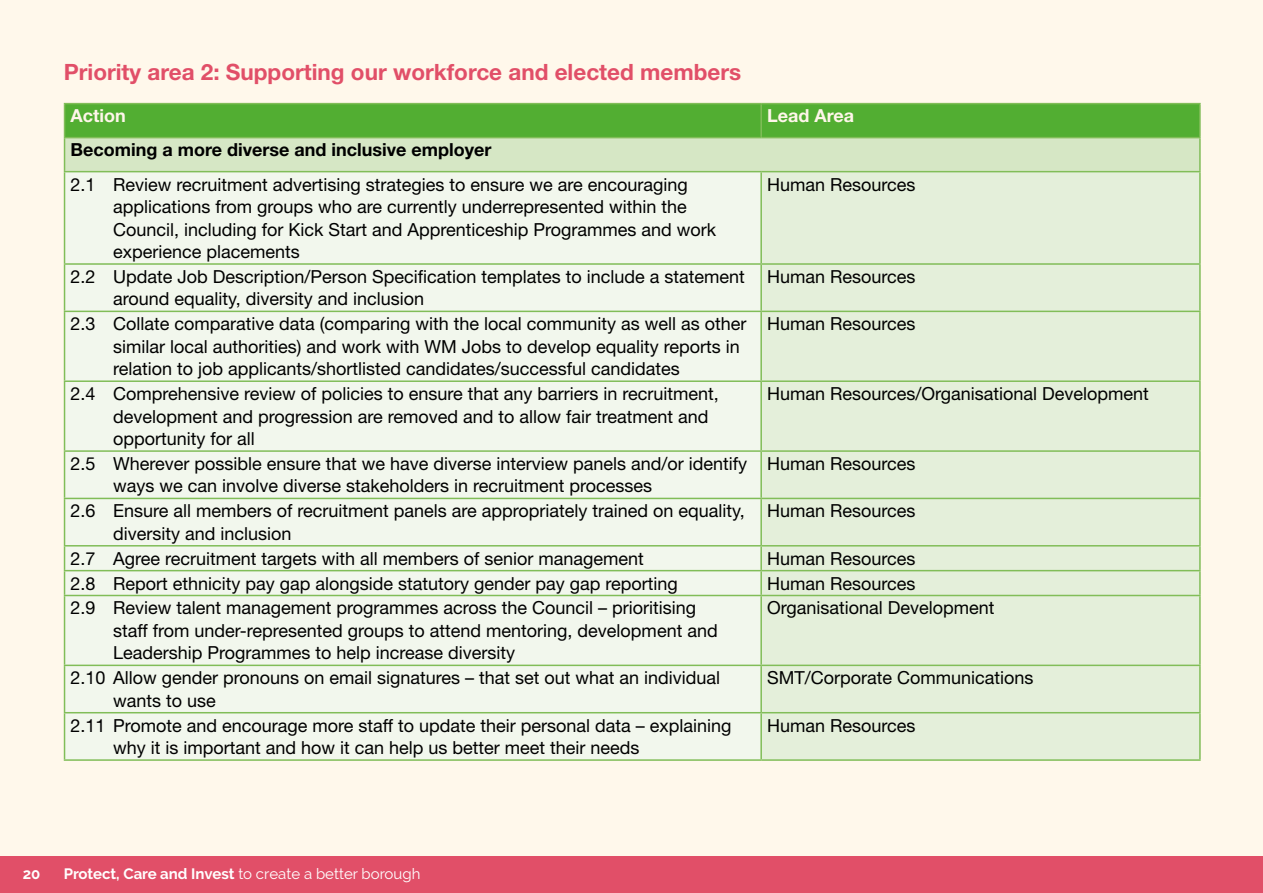
<style>
.page{position:relative;width:1263px;height:893px;background:#fff8eb}
.page>*{position:absolute;margin:0;border:0;box-sizing:border-box;transform-origin:0 0}
.Heading_2_15_18{font:700 22.5px "Helvetica Neue LT Std";color:#e14f68}
.Table_Body_1st_Col{font:18px/22.5px "Helvetica Neue LT Std";color:#000}
.Body_12_15{font:18px "Helvetica Neue LT Std";color:#000}
.Body_12_15-2{font:700 18px "Helvetica Neue LT Std";color:#000}
.Body_12_15-3{font:700 18px "Helvetica Neue LT Std";color:#fff6ea}
.t1{font:15px "Raleway";color:#fff}
.t2{font:700 15px "Raleway";color:#fff}
.s1{font-weight:700}
</style>
<div class="page">
<div style="left:0;top:856px;width:1263px;height:37px;background:#e14f68"></div>
<div style="left:65px;top:104px;width:1134px;height:33px;background:#52ae32"></div>
<div style="left:65px;top:138px;width:1135px;height:34px;background:#d6e7c5"></div>
<div style="left:65px;top:172px;width:695px;height:587px;background:#f2f7ed"></div>
<div style="left:762px;top:172px;width:437px;height:587px;background:#e4efda"></div>
<hr style="left:64px;top:103px;width:697px;height:1px;background:#81bd58">
<hr style="left:64px;top:104px;width:1px;height:33px;background:#81bd58">
<hr style="left:761px;top:103px;width:440px;height:1px;background:#81bd58">
<hr style="left:760px;top:104px;width:2px;height:33px;background:#81bd58">
<hr style="left:1199px;top:104px;width:2px;height:33px;background:#81bd58">
<hr style="left:64px;top:137px;width:697px;height:1px;background:#81bd58">
<hr style="left:64px;top:138px;width:1px;height:33px;background:#81bd58">
<hr style="left:761px;top:137px;width:440px;height:1px;background:#81bd58">
<hr style="left:1199px;top:138px;width:2px;height:33px;background:#81bd58">
<hr style="left:64px;top:171px;width:697px;height:1px;background:#81bd58">
<hr style="left:64px;top:172px;width:1px;height:91px;background:#81bd58">
<hr style="left:761px;top:171px;width:440px;height:1px;background:#81bd58">
<hr style="left:760px;top:172px;width:2px;height:91px;background:#81bd58">
<hr style="left:1199px;top:172px;width:2px;height:91px;background:#81bd58">
<hr style="left:64px;top:263px;width:697px;height:2px;background:#81bd58">
<hr style="left:64px;top:265px;width:1px;height:46px;background:#81bd58">
<hr style="left:761px;top:263px;width:440px;height:2px;background:#81bd58">
<hr style="left:760px;top:265px;width:2px;height:46px;background:#81bd58">
<hr style="left:1199px;top:265px;width:2px;height:46px;background:#81bd58">
<hr style="left:64px;top:311px;width:697px;height:1px;background:#81bd58">
<hr style="left:64px;top:312px;width:1px;height:68px;background:#81bd58">
<hr style="left:761px;top:311px;width:440px;height:1px;background:#81bd58">
<hr style="left:760px;top:312px;width:2px;height:68px;background:#81bd58">
<hr style="left:1199px;top:312px;width:2px;height:68px;background:#81bd58">
<hr style="left:64px;top:380px;width:697px;height:2px;background:#81bd58">
<hr style="left:64px;top:382px;width:1px;height:68px;background:#81bd58">
<hr style="left:761px;top:380px;width:440px;height:2px;background:#81bd58">
<hr style="left:760px;top:382px;width:2px;height:68px;background:#81bd58">
<hr style="left:1199px;top:382px;width:2px;height:68px;background:#81bd58">
<hr style="left:64px;top:450px;width:697px;height:2px;background:#81bd58">
<hr style="left:64px;top:452px;width:1px;height:46px;background:#81bd58">
<hr style="left:761px;top:450px;width:440px;height:2px;background:#81bd58">
<hr style="left:760px;top:452px;width:2px;height:46px;background:#81bd58">
<hr style="left:1199px;top:452px;width:2px;height:46px;background:#81bd58">
<hr style="left:64px;top:498px;width:697px;height:1px;background:#81bd58">
<hr style="left:64px;top:499px;width:1px;height:46px;background:#81bd58">
<hr style="left:761px;top:498px;width:440px;height:1px;background:#81bd58">
<hr style="left:760px;top:499px;width:2px;height:46px;background:#81bd58">
<hr style="left:1199px;top:499px;width:2px;height:46px;background:#81bd58">
<hr style="left:64px;top:545px;width:697px;height:1px;background:#81bd58">
<hr style="left:761px;top:545px;width:440px;height:1px;background:#81bd58">
<hr style="left:760px;top:546px;width:2px;height:24px;background:#81bd58">
<hr style="left:1199px;top:546px;width:2px;height:24px;background:#81bd58">
<hr style="left:64px;top:570px;width:697px;height:1px;background:#81bd58">
<svg style="left:64px;top:546px;width:1px;height:49px"></svg>
<hr style="left:761px;top:570px;width:440px;height:1px;background:#81bd58">
<hr style="left:760px;top:571px;width:2px;height:24px;background:#81bd58">
<hr style="left:1199px;top:571px;width:2px;height:24px;background:#81bd58">
<hr style="left:64px;top:595px;width:697px;height:1px;background:#81bd58">
<hr style="left:64px;top:596px;width:1px;height:69px;background:#81bd58">
<hr style="left:761px;top:595px;width:440px;height:1px;background:#81bd58">
<hr style="left:760px;top:596px;width:2px;height:69px;background:#81bd58">
<hr style="left:1199px;top:596px;width:2px;height:69px;background:#81bd58">
<hr style="left:64px;top:665px;width:697px;height:1px;background:#81bd58">
<hr style="left:64px;top:666px;width:1px;height:46px;background:#81bd58">
<hr style="left:761px;top:665px;width:440px;height:1px;background:#81bd58">
<hr style="left:760px;top:666px;width:2px;height:46px;background:#81bd58">
<hr style="left:1199px;top:666px;width:2px;height:46px;background:#81bd58">
<hr style="left:64px;top:712px;width:697px;height:1px;background:#81bd58">
<hr style="left:64px;top:713px;width:1px;height:46px;background:#81bd58">
<hr style="left:761px;top:712px;width:440px;height:1px;background:#81bd58">
<hr style="left:760px;top:713px;width:2px;height:46px;background:#81bd58">
<hr style="left:1199px;top:713px;width:2px;height:46px;background:#81bd58">
<hr style="left:64px;top:759px;width:697px;height:2px;background:#81bd58">
<hr style="left:761px;top:759px;width:440px;height:2px;background:#81bd58">
<p class="Heading_2_15_18" style="left:64px;top:58px;width:679px">Priority area 2: Supporting our workforce and elected members</p>
<p class="Body_12_15-3" style="left:71px;top:105px;width:57px">Action</p>
<p class="Body_12_15-3" style="left:767px;top:105px;width:89px">Lead Area</p>
<p class="Body_12_15-2" style="left:71px;top:139px;width:422px">Becoming a more diverse and inclusive employer</p>
<p class="Table_Body_1st_Col" style="left:113px;top:173px;width:605px;text-indent:-43px">2.1 Review recruitment advertising strategies to ensure we are encouraging applications from groups who are currently underrepresented within the Council, including for Kick Start and Apprenticeship Programmes and work experience placements</p>
<p class="Body_12_15" style="left:767px;top:173px;width:150px">Human Resources</p>
<p class="Table_Body_1st_Col" style="left:113px;top:265px;width:633px;text-indent:-43px">2.2 Update Job Description/Person Specification templates to include a statement around equality, diversity and inclusion</p>
<p class="Body_12_15" style="left:767px;top:266px;width:150px">Human Resources</p>
<p class="Table_Body_1st_Col" style="left:113px;top:312px;width:635px;text-indent:-43px">2.3 Collate comparative data (comparing with the local community as well as other similar local authorities) and work with WM Jobs to develop equality reports in relation to job applicants/shortlisted candidates/successful candidates</p>
<p class="Body_12_15" style="left:767px;top:313px;width:150px">Human Resources</p>
<p class="Table_Body_1st_Col" style="left:113px;top:382px;width:607px;text-indent:-43px">2.4 Comprehensive review of policies to ensure that any barriers in recruitment, development and progression are removed and to allow fair treatment and opportunity for all</p>
<p class="Body_12_15" style="left:767px;top:383px;width:383px">Human Resources/Organisational Development</p>
<p class="Table_Body_1st_Col" style="left:113px;top:452px;width:636px;text-indent:-43px">2.5 Wherever possible ensure that we have diverse interview panels and/or identify ways we can involve diverse stakeholders in recruitment processes</p>
<p class="Body_12_15" style="left:767px;top:453px;width:150px">Human Resources</p>
<p class="Table_Body_1st_Col" style="left:113px;top:499px;width:633px;text-indent:-43px">2.6 Ensure all members of recruitment panels are appropriately trained on equality, diversity and inclusion</p>
<p class="Body_12_15" style="left:767px;top:500px;width:150px">Human Resources</p>
<p class="Table_Body_1st_Col" style="left:71px;top:547px;width:575px">2.7 Agree recruitment targets with all members of senior management</p>
<p class="Body_12_15" style="left:767px;top:547px;width:150px">Human Resources</p>
<p class="Table_Body_1st_Col" style="left:71px;top:572px;width:609px">2.8 Report ethnicity pay gap alongside statutory gender pay gap reporting</p>
<p class="Body_12_15" style="left:767px;top:572px;width:150px">Human Resources</p>
<p class="Table_Body_1st_Col" style="left:113px;top:596px;width:606px;text-indent:-43px">2.9 Review talent management programmes across the Council – prioritising staff from under-represented groups to attend mentoring, development and<br>Leadership Programmes to help increase diversity</p>
<p class="Body_12_15" style="left:767px;top:597px;width:229px">Organisational Development</p>
<p class="Table_Body_1st_Col" style="left:113px;top:666px;width:609px;text-indent:-43px">2.10 Allow gender pronouns on email signatures – that set out what an individual wants to use</p>
<p class="Body_12_15" style="left:767px;top:667px;width:268px">SMT/Corporate Communications</p>
<p class="Table_Body_1st_Col" style="left:113px;top:714px;width:620px;text-indent:-43px">2.11 Promote and encourage more staff to update their personal data – explaining why it is important and how it can help us better meet their needs</p>
<p class="Body_12_15" style="left:767px;top:714px;width:150px">Human Resources</p>
<p class="t2" style="left:23px;top:865px;width:19px">20</p>
<p class="t1" style="left:64px;top:865px;width:358px"><span class="s1">Protect, Care and Invest</span> to create a better borough</p>
</div>
